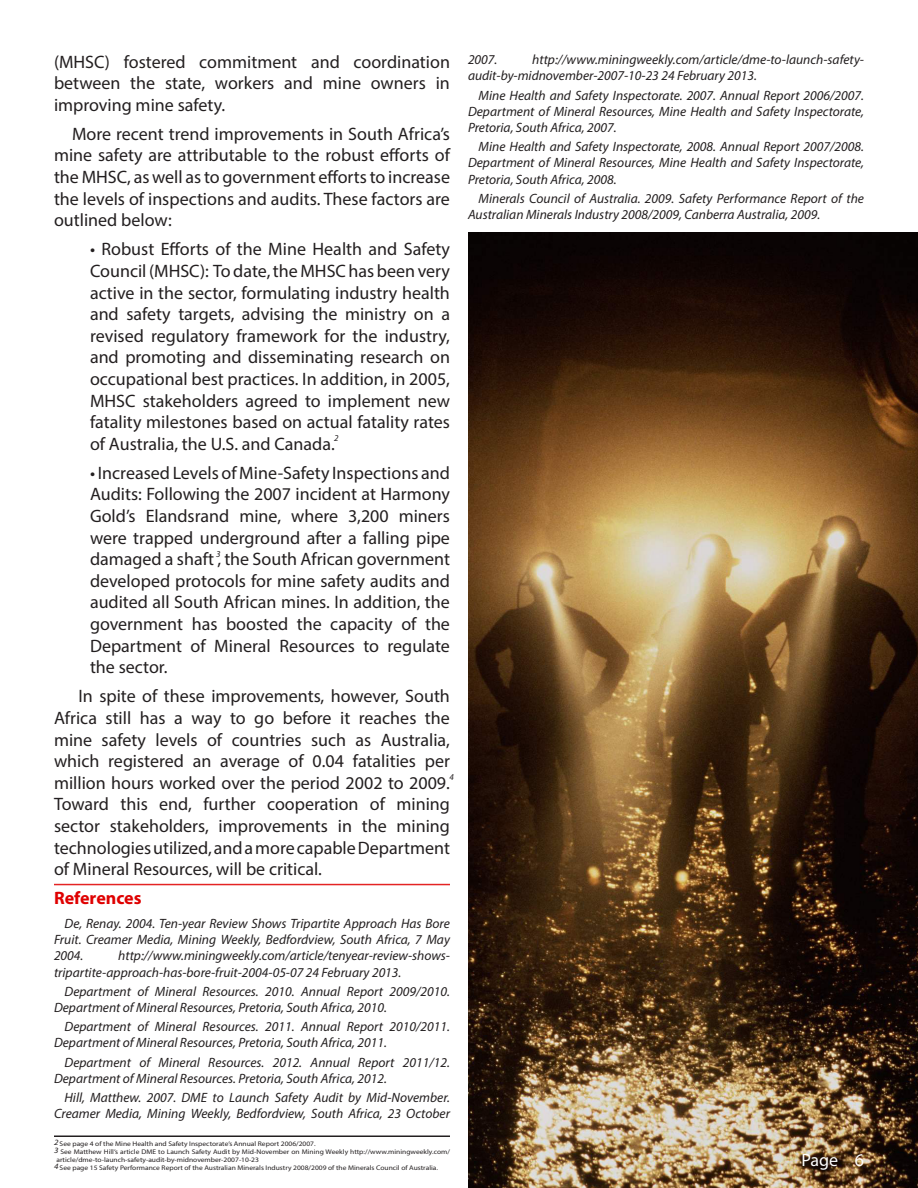
<style>
.page{position:relative;width:918px;height:1188px;background:#fff}
.page>*{position:absolute;margin:0;border:0;box-sizing:border-box;transform-origin:0 0}
.t1{font:18px/21.6px "Myriad Pro";color:#231f20;text-align:justify}
.t2{font:700 18px "Myriad Pro";color:#df0000}
.t3{font:18px "Myriad Pro";color:#fff}
.t4{font:italic 13.5px/16.2px "Myriad Pro";color:#231f20}
.t5{font:italic 9px "Myriad Pro";color:#231f20}
.t6{font:italic 8.1px "Myriad Pro";color:#231f20;scale:1.11 1}
.t7{font:6.75px/8.1px "Myriad Pro";color:#231f20;scale:1.11 1}
</style>
<div class="page">
<img style="left:468px;top:232px;width:450px;height:956px">
<hr style="left:54px;top:884px;width:396px;height:1px;background:#e42424">
<hr style="left:54px;top:1136px;width:396px;height:1px;background:#231f20">
<p class="t1" style="left:54px;top:50px;width:398px">(MHSC) fostered commitment and coordination between the state, workers and mine owners in improving mine safety.</p>
<p class="t1" style="left:54px;top:123px;width:398px;text-indent:18px">More recent trend improvements in South Africa’s mine safety are attributable to the robust efforts of the MHSC, as well as to government efforts to increase the levels of inspections and audits. These factors are outlined below:</p>
<p class="t1" style="left:90px;top:238px;width:362px">• Robust Efforts of the Mine Health and Safety Council (MHSC): To date, the MHSC has been very active in the sector, formulating industry health and safety targets, advising the ministry on a revised regulatory framework for the industry, and promoting and disseminating research on occupational best practices. In addition, in 2005, MHSC stakeholders agreed to implement new fatality milestones based on actual fatality rates of Australia, the U.S. and Canada.</p>
<p class="t1" style="left:90px;top:462px;width:362px">• Increased Levels of Mine-Safety Inspections and Audits: Following the 2007 incident at Harmony Gold’s Elandsrand mine, where 3,200 miners were trapped underground after a falling pipe damaged a shaft , the South African government developed protocols for mine safety audits and audited all South African mines. In addition, the government has boosted the capacity of the Department of Mineral Resources to regulate the sector.</p>
<p class="t1" style="left:54px;top:685px;width:397px;text-indent:24px">In spite of these improvements, however, South Africa still has a way to go before it reaches the mine safety levels of countries such as Australia, which registered an average of 0.04 fatalities per million hours worked over the period 2002 to 2009.<br>Toward this end, further cooperation of mining sector stakeholders, improvements in the mining technologies utilized, and a more capable Department of Mineral Resources, will be critical.</p>
<p class="t2" style="left:54px;top:886px;width:89px">References</p>
<p class="t4" style="left:54px;top:915px;width:397px;text-align:justify;text-indent:10px">De, Renay. 2004. Ten-year Review Shows Tripartite Approach Has Bore Fruit. Creamer Media, Mining Weekly, Bedfordview, South Africa, 7 May 2004.</p>
<p class="t5" style="left:334px;top:433px;width:6px">2</p>
<p class="t5" style="left:216px;top:548px;width:6px">3</p>
<p class="t5" style="left:449px;top:772px;width:6px">4</p>
<p class="t4" style="left:54px;top:947px;width:398px;text-indent:64px">http://www.miningweekly.com/article/tenyear-review-shows&shy;tripartite-approach-has-bore-fruit-2004-05-07 24 February 2013.</p>
<p class="t4" style="left:54px;top:983px;width:397px;text-indent:10px">Department of Mineral Resources. 2010. Annual Report 2009/2010.<br>Department of Mineral Resources, Pretoria, South Africa, 2010.</p>
<p class="t4" style="left:54px;top:1018px;width:397px;text-indent:10px">Department of Mineral Resources. 2011. Annual Report 2010/2011.<br>Department of Mineral Resources, Pretoria, South Africa, 2011.</p>
<p class="t4" style="left:54px;top:1054px;width:398px;text-indent:10px">Department of Mineral Resources. 2012. Annual Report 2011/12.<br>Department of Mineral Resources. Pretoria, South Africa, 2012.</p>
<p class="t4" style="left:54px;top:1089px;width:398px;text-align:right">Hill, Matthew. 2007. DME to Launch Safety Audit by Mid-November.<br>Creamer Media, Mining Weekly, Bedfordview, South Africa, 23 October</p>
<p class="t6" style="left:54px;top:1137px;width:5px">2</p>
<p class="t6" style="left:54px;top:1145px;width:5px">3</p>
<p class="t6" style="left:54px;top:1161px;width:5px">4</p>
<p class="t7" style="left:60px;top:1139px;width:232px">See page 4 of the Mine Health and Safety Inspectorate’s Annual Report 2006/2007.</p>
<p class="t7" style="left:56px;top:1147px;width:356px;text-indent:4px">See Matthew Hill’s article DME to Launch Safety Audit by Mid-November on Mining Weekly http://www.miningweekly.com/ article/dme-to-launch-safety-audit-by-midnovember-2007-10-23</p>
<p class="t7" style="left:60px;top:1164px;width:342px">See page 15 Safety Performance Report of the Australian Minerals Industry 2008/2009 of the Minerals Council of Australia.</p>
<p class="t4" style="left:468px;top:51px;width:398px;text-indent:64px">http://www.miningweekly.com/article/dme-to-launch-safety&shy;audit-by-midnovember-2007-10-23 24 February 2013.</p>
<p class="t4" style="left:468px;top:87px;width:398px;text-align:justify;text-indent:10px">Mine Health and Safety Inspectorate. 2007. Annual Report 2006/2007.<br>Department of Mineral Resources, Mine Health and Safety Inspectorate, Pretoria, South Africa, 2007.</p>
<p class="t4" style="left:468px;top:138px;width:398px;text-align:justify;text-indent:10px">Mine Health and Safety Inspectorate, 2008. Annual Report 2007/2008.<br>Department of Mineral Resources, Mine Health and Safety Inspectorate, Pretoria, South Africa, 2008.</p>
<p class="t4" style="left:468px;top:190px;width:398px;text-indent:10px">Minerals Council of Australia. 2009. Safety Performance Report of the<br>Australian Minerals Industry 2008/2009, Canberra Australia, 2009.</p>
<p class="t4" style="left:468px;top:51px;width:31px">2007.</p>
<p class="t3" style="left:801px;top:1149px;width:38px">Page</p>
<p class="t3" style="left:855px;top:1149px;width:11px">6</p>
</div>
